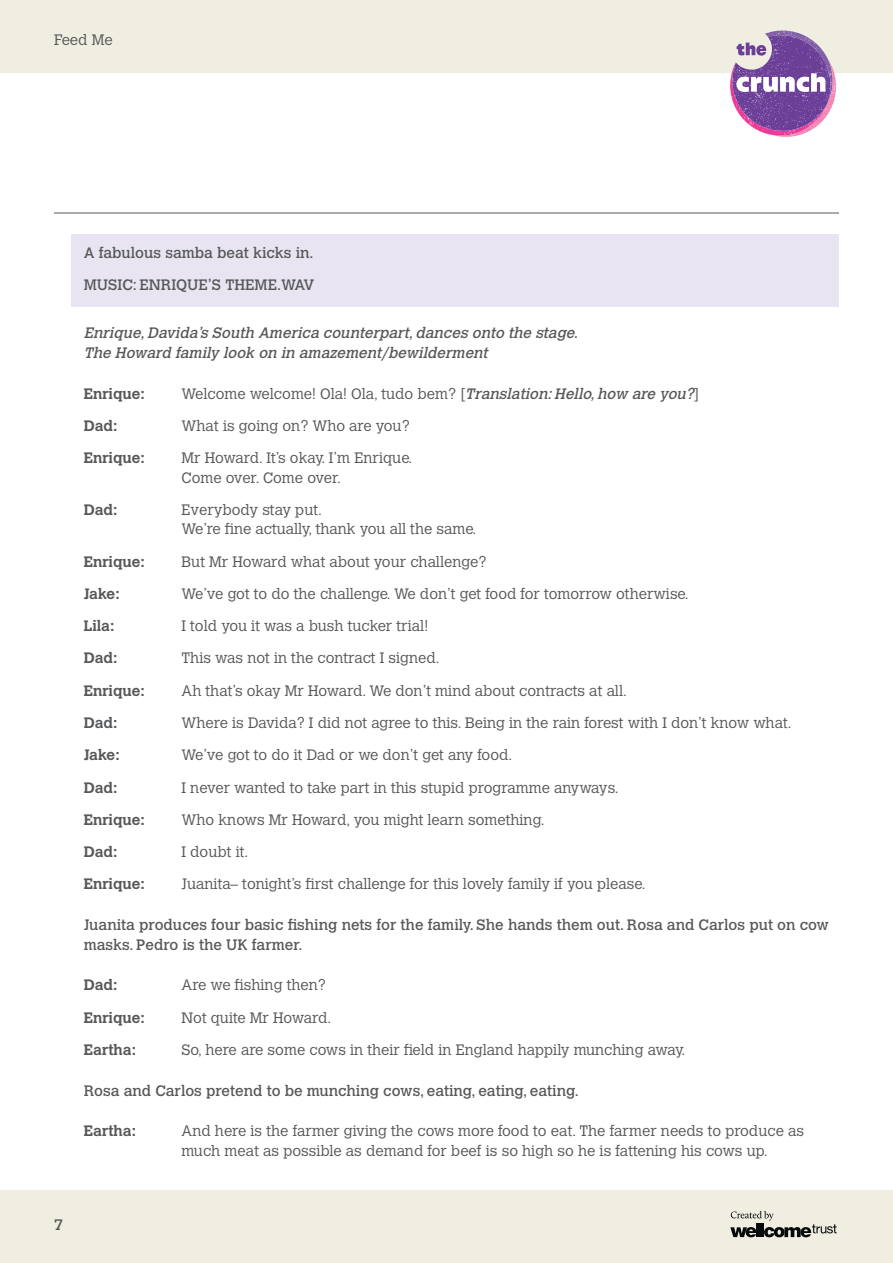
<style>
.page{position:relative;width:893px;height:1263px;background:#fff}
.page>*{position:absolute;margin:0;border:0;box-sizing:border-box;transform-origin:0 0}
.t1{font:300 15px/19.5px "Calvert MT Std";color:#57585a}
.t2{font:15px/32.2px "Calvert MT Std";color:#57585a}
.t3{font:700 15px "Calvert MT Std";color:#57585a}
.t4{font:italic 15px/19.5px "Calvert MT Std";color:#57585a}
.s1{font-weight:400;font-style:italic}
</style>
<div class="page">
<div style="left:0;top:1191px;width:893px;height:72px;background:#efeee1"></div>
<div style="left:0;top:0;width:893px;height:72px;background:#efeee1"></div>
<svg style="left:730px;top:1211px;width:107px;height:26px"></svg>
<svg style="left:730px;top:31px;width:106px;height:106px"></svg>
<hr style="left:54px;top:213px;width:785px;height:1px;background:#57585a">
<div style="left:71px;top:234px;width:768px;height:72px;background:#e9e4f1"></div>
<p class="t1" style="left:54px;top:30px;width:60px">Feed Me</p>
<p class="t2" style="left:84px;top:237px;width:232px">A fabulous samba beat kicks in.<br>MUSIC: ENRIQUE’S THEME.WAV</p>
<p class="t4" style="left:84px;top:324px;width:499px">Enrique,Davida’s South America counterpart,dances onto the stage.<br>The Howard family look on in amazement/bewilderment</p>
<p class="t3" style="left:84px;top:384px;width:63px">Enrique:</p>
<p class="t1" style="left:182px;top:384px;width:519px">Welcome welcome! Ola! Ola, tudo bem? [<span class="s1">Translation:Hello,how are you?</span>]</p>
<p class="t3" style="left:84px;top:416px;width:35px">Dad:</p>
<p class="t1" style="left:182px;top:416px;width:230px">What is going on? Who are you?</p>
<p class="t3" style="left:84px;top:448px;width:63px">Enrique:</p>
<p class="t1" style="left:182px;top:448px;width:232px">Mr Howard. It’s okay. I’m Enrique.<br>Come over. Come over.</p>
<p class="t3" style="left:84px;top:500px;width:35px">Dad:</p>
<p class="t1" style="left:182px;top:500px;width:296px">Everybody stay put.<br>We’re fine actually, thank you all the same.</p>
<p class="t3" style="left:84px;top:552px;width:63px">Enrique:</p>
<p class="t1" style="left:182px;top:552px;width:306px">But Mr Howard what about your challenge?</p>
<p class="t3" style="left:84px;top:584px;width:37px">Jake:</p>
<p class="t1" style="left:182px;top:584px;width:508px">We’ve got to do the challenge. We don’t get food for tomorrow otherwise.</p>
<p class="t3" style="left:84px;top:616px;width:32px">Lila:</p>
<p class="t1" style="left:182px;top:616px;width:248px">I told you it was a bush tucker trial!</p>
<p class="t3" style="left:84px;top:649px;width:35px">Dad:</p>
<p class="t1" style="left:182px;top:649px;width:260px">This was not in the contract I signed.</p>
<p class="t3" style="left:84px;top:681px;width:63px">Enrique:</p>
<p class="t1" style="left:182px;top:681px;width:447px">Ah that’s okay Mr Howard. We don’t mind about contracts at all.</p>
<p class="t3" style="left:84px;top:713px;width:35px">Dad:</p>
<p class="t1" style="left:182px;top:713px;width:612px">Where is Davida? I did not agree to this. Being in the rain forest with I don’t know what.</p>
<p class="t3" style="left:84px;top:745px;width:37px">Jake:</p>
<p class="t1" style="left:182px;top:745px;width:332px">We’ve got to do it Dad or we don’t get any food.</p>
<p class="t3" style="left:84px;top:778px;width:35px">Dad:</p>
<p class="t1" style="left:182px;top:778px;width:439px">I never wanted to take part in this stupid programme anyways.</p>
<p class="t3" style="left:84px;top:810px;width:63px">Enrique:</p>
<p class="t1" style="left:182px;top:810px;width:364px">Who knows Mr Howard, you might learn something.</p>
<p class="t3" style="left:84px;top:842px;width:35px">Dad:</p>
<p class="t1" style="left:182px;top:842px;width:68px">I doubt it.</p>
<p class="t3" style="left:84px;top:874px;width:63px">Enrique:</p>
<p class="t1" style="left:182px;top:874px;width:465px">Juanita– tonight’s first challenge for this lovely family if you please.</p>
<p class="t2" style="left:84px;top:915px;width:747px;line-height:19.5px">Juanita produces four basic fishing nets for the family. She hands them out. Rosa and Carlos put on cow masks. Pedro is the UK farmer.</p>
<p class="t3" style="left:84px;top:975px;width:35px">Dad:</p>
<p class="t1" style="left:182px;top:975px;width:146px">Are we fishing then?</p>
<p class="t3" style="left:84px;top:1008px;width:63px">Enrique:</p>
<p class="t1" style="left:182px;top:1008px;width:151px">Not quite Mr Howard.</p>
<p class="t3" style="left:84px;top:1040px;width:54px">Eartha:</p>
<p class="t1" style="left:182px;top:1040px;width:505px">So, here are some cows in their field in England happily munching away.</p>
<p class="t2" style="left:84px;top:1074px;width:497px">Rosa and Carlos pretend to be munching cows, eating, eating, eating.</p>
<p class="t3" style="left:84px;top:1121px;width:54px">Eartha:</p>
<p class="t1" style="left:182px;top:1121px;width:624px">And here is the farmer giving the cows more food to eat. The farmer needs to produce as much meat as possible as demand for beef is so high so he is fattening his cows up.</p>
<p class="t2" style="left:54px;top:1209px;width:10px">7</p>
</div>
